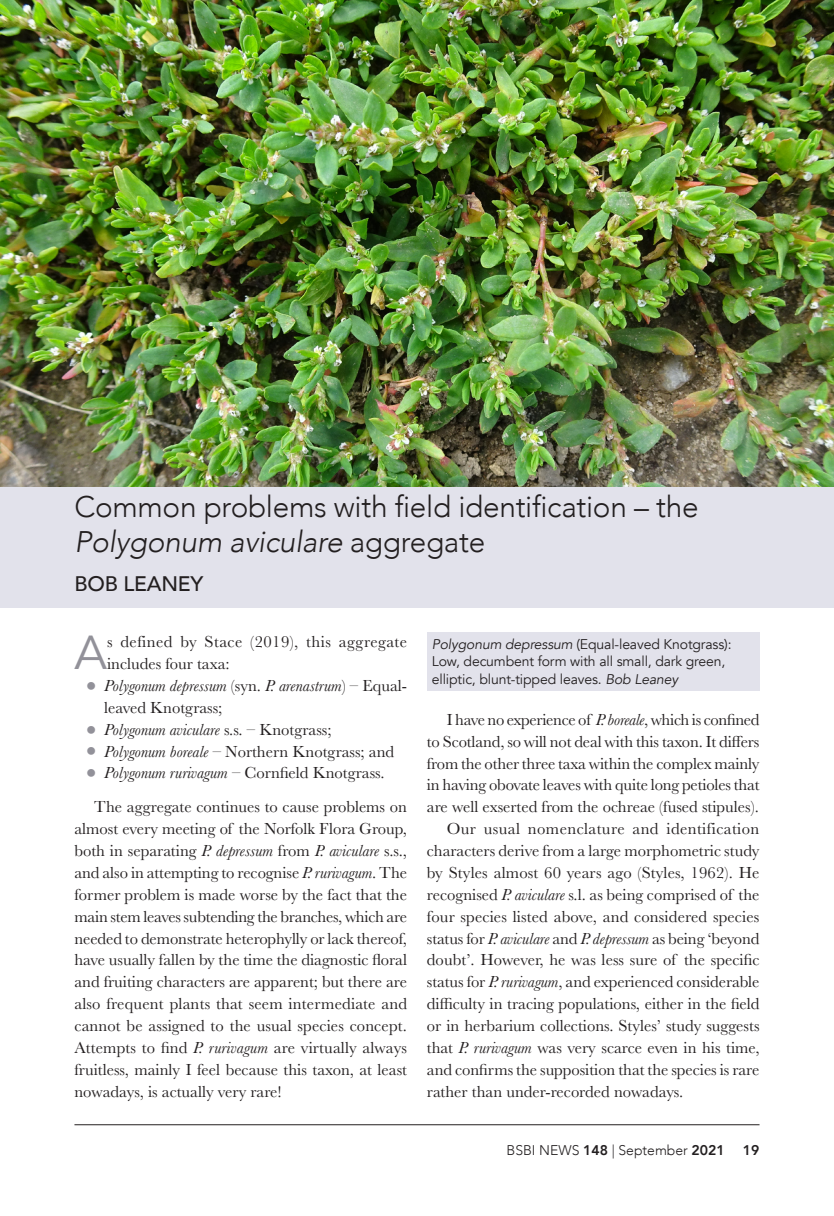
<style>
.page{position:relative;width:834px;height:1216px;background:#fff}
.page>*{position:absolute;margin:0;border:0;box-sizing:border-box;transform-origin:0 0}
.Drop_cap_2_lines{font:47.6px "Avenir";color:#929199}
.Article_title{font:300 29.75px/35px "Avenir";letter-spacing:-.01em;color:#231f20}
.Article_authors{font:500 21px "Avenir";letter-spacing:-.01em;color:#231f20}
.Justified_indent{font:16.62px/21.9px "Baskerville";color:#231f20;text-align:justify}
.t1{font:italic 16.62px/21.9px "Baskerville";color:#231f20}
.Drop_cap_2_lines-2{font:16.62px/21.9px "Baskerville";letter-spacing:.025em;color:#231f20}
.Photo_Figure_caption{font:14px/17.5px "Avenir";letter-spacing:-.01em;color:#231f20}
.t2{font:300 14px "Avenir";color:#231f20}
.t3{font:800 14px "Avenir";color:#231f20}
.s1{font-style:italic}
.s2{font-size:31.5px;color:#929199}
.s3{font-style:normal}
.s4{font-style:italic;font-size:31.5px;color:#929199}
.s5{font-weight:800}
</style>
<div class="page">
<hr style="left:74px;top:1124px;width:685px;height:1px;background:#231f20">
<div style="left:0;top:479px;width:833px;height:129px;background:#e2e2eb"></div>
<img style="left:0;top:0;width:833px;height:486px">
<div style="left:427px;top:632px;width:332px;height:59px;background:#e2e2eb"></div>
<p class="Article_title" style="left:74px;top:489px;width:625px">Common problems with field identification – the<br><span class="s1">Polygonum aviculare</span> aggregate</p>
<p class="Article_authors" style="left:74px;top:565px;width:130px">BOB LEANEY</p>
<p class="Drop_cap_2_lines" style="left:74px;top:624px;width:34px">A</p>
<p class="Drop_cap_2_lines-2" style="left:107px;top:631px;width:301px">s defined by Stace (2019), this aggregate includes four taxa:</p>
<p class="t1" style="left:104px;top:674px;width:304px;text-indent:-20px"><span class="s2">•</span> Polygonum depressum <span class="s3">(syn.</span> P. arenastrum<span class="s3">) – Equal&shy;leaved Knotgrass;</span></p>
<p class="t1" style="left:84px;top:718px;width:249px"><span class="s2">•</span> Polygonum aviculare <span class="s3">s.s. – Knotgrass;</span></p>
<p class="Justified_indent" style="left:84px;top:740px;width:311px"><span class="s4">•</span> <span class="s1">Polygonum boreale</span> – Northern Knotgrass; and</p>
<p class="Justified_indent" style="left:84px;top:762px;width:302px"><span class="s4">•</span> <span class="s1">Polygonum rurivagum</span> – Cornfield Knotgrass.</p>
<p class="Justified_indent" style="left:74px;top:796px;width:334px;text-indent:20px">The aggregate continues to cause problems on almost every meeting of the Norfolk Flora Group, both in separating <span class="s1">P. depressum</span> from <span class="s1">P. aviculare</span> s.s., and also in attempting to recognise <span class="s1">P. rurivagum</span>. The former problem is made worse by the fact that the main stem leaves subtending the branches, which are needed to demonstrate heterophylly or lack thereof, have usually fallen by the time the diagnostic floral and fruiting characters are apparent; but there are also frequent plants that seem intermediate and cannot be assigned to the usual species concept.<br>Attempts to find <span class="s1">P. rurivagum</span> are virtually always fruitless, mainly I feel because this taxon, at least nowadays, is actually very rare!</p>
<p class="Photo_Figure_caption" style="left:432px;top:635px;width:301px"><span class="s1">Polygonum depressum</span> (Equal-leaved Knotgrass):<br>Low, decumbent form with all small, dark green, elliptic, blunt-tipped leaves. <span class="s1">Bob Leaney</span></p>
<p class="Justified_indent" style="left:427px;top:708px;width:334px;text-indent:20px">I have no experience of <span class="s1">P. boreale</span>, which is confined to Scotland, so will not deal with this taxon. It differs from the other three taxa within the complex mainly in having obovate leaves with quite long petioles that are well exserted from the ochreae (fused stipules).</p>
<p class="Justified_indent" style="left:427px;top:818px;width:334px;text-indent:20px">Our usual nomenclature and identification characters derive from a large morphometric study by Styles almost 60 years ago (Styles, 1962). He recognised <span class="s1">P. aviculare</span> s.l. as being comprised of the four species listed above, and considered species status for <span class="s1">P. aviculare</span> and <span class="s1">P. depressum</span> as being ‘beyond doubt’. However, he was less sure of the specific status for <span class="s1">P. rurivagum</span>, and experienced considerable difficulty in tracing populations, either in the field or in herbarium collections. Styles’ study suggests that <span class="s1">P. rurivagum</span> was very scarce even in his time, and confirms the supposition that the species is rare rather than under-recorded nowadays.</p>
<p class="t2" style="left:506px;top:1141px;width:220px">BSBI NEWS <span class="s5">148</span> | September <span class="s5">2021</span></p>
<p class="t3" style="left:742px;top:1138px;width:18px">19</p>
</div>
